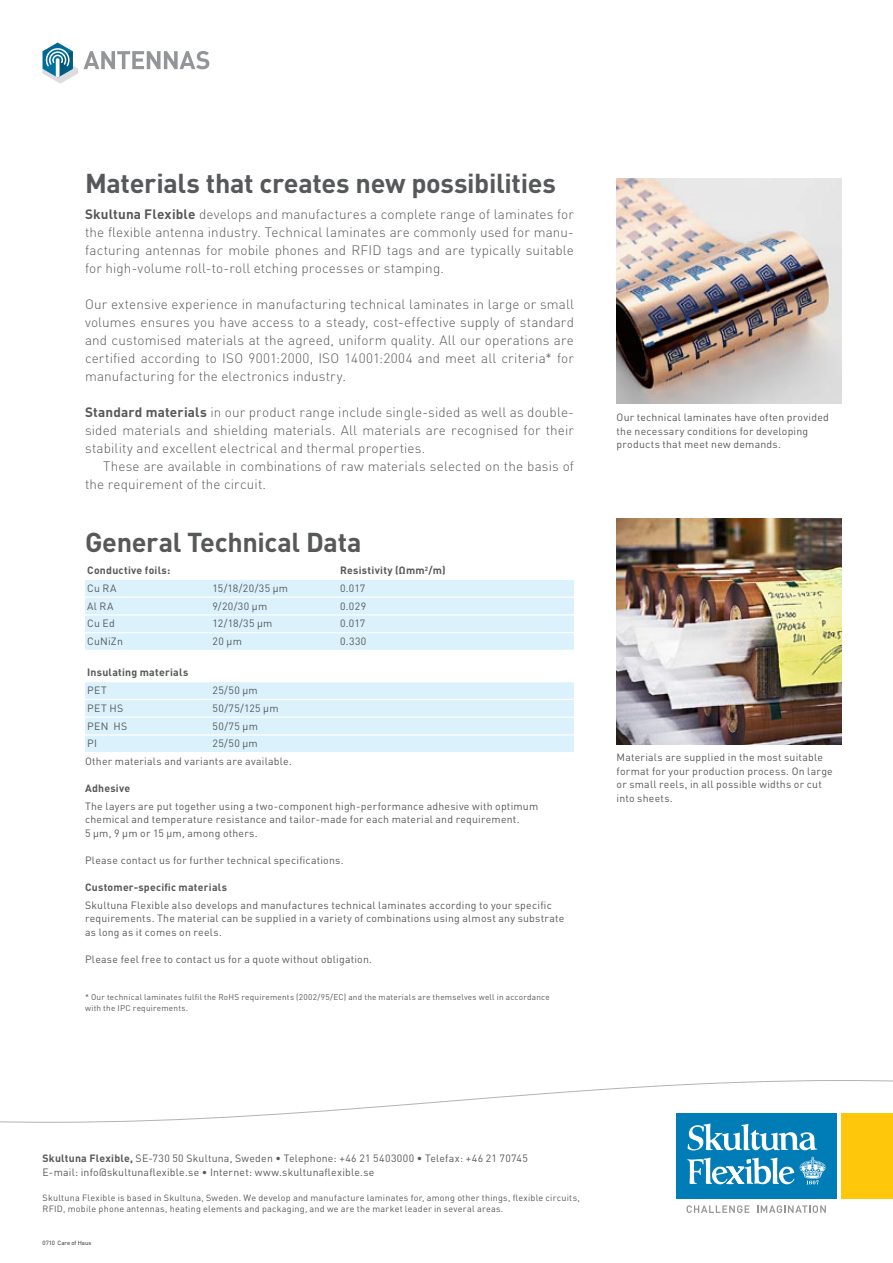
<style>
.page{position:relative;width:893px;height:1263px;background:#fff}
.page>*{position:absolute;margin:0;border:0;box-sizing:border-box;transform-origin:0 0}
.t1{font:700 27px "DIN";letter-spacing:-.015em;color:#57585a}
.t2{font:300 13.5px/18px "DIN";letter-spacing:.01em;color:#57585a;text-align:justify}
.t3{font:10.5px/13.5px "DIN";letter-spacing:.02em;color:#57585a}
.t4{font:700 10.5px "DIN";letter-spacing:.025em;color:#57585a}
.t5{font:9px/11.2px "DIN";letter-spacing:.025em;color:#57585a}
.t6{font:8.25px/10.5px "DIN";letter-spacing:.025em;color:#57585a}
.t7{font:6px "DIN";color:#231f20}
.s1{font-weight:700}
</style>
<div class="page">
<div style="left:676px;top:1113px;width:161px;height:85px;background:#007cb6"></div>
<div style="left:841px;top:1113px;width:52px;height:85px;background:#fec70c"></div>
<svg style="left:687px;top:1205px;width:62px;height:8px"></svg>
<svg style="left:757px;top:1205px;width:69px;height:8px"></svg>
<svg style="left:800px;top:1157px;width:26px;height:27px"></svg>
<svg style="left:687px;top:1158px;width:107px;height:26px"></svg>
<svg style="left:0;top:1080px;width:893px;height:70px"></svg>
<svg style="left:84px;top:51px;width:125px;height:18px"></svg>
<svg style="left:43px;top:43px;width:35px;height:41px"></svg>
<div style="left:85px;top:580px;width:489px;height:16px;background:#dbf2fc"></div>
<div style="left:85px;top:598px;width:489px;height:16px;background:#dbf2fc"></div>
<div style="left:85px;top:615px;width:489px;height:17px;background:#dbf2fc"></div>
<div style="left:85px;top:633px;width:489px;height:17px;background:#dbf2fc"></div>
<div style="left:85px;top:682px;width:489px;height:17px;background:#dbf2fc"></div>
<div style="left:85px;top:700px;width:489px;height:16px;background:#dbf2fc"></div>
<div style="left:85px;top:718px;width:489px;height:16px;background:#dbf2fc"></div>
<div style="left:85px;top:735px;width:489px;height:17px;background:#dbf2fc"></div>
<img style="left:617px;top:519px;width:225px;height:225px">
<img style="left:617px;top:179px;width:225px;height:225px">
<h1 class="t1" style="left:85px;top:165px;width:472px">Materials that creates new possibilities</h1>
<p class="t2" style="left:85px;top:205px;width:490px"><span class="s1">Skultuna Flexible</span> develops and manufactures a complete range of laminates for the flexible antenna industry. Technical laminates are commonly used for manu&shy;facturing antennas for mobile phones and RFID tags and are typically suitable for high-volume roll-to-roll etching processes or stamping.</p>
<p class="t2" style="left:85px;top:295px;width:490px">Our extensive experience in manufacturing technical laminates in large or small volumes ensures you have access to a steady, cost- effective supply of standard and customised materials at the agreed, uniform quality. All our operations are certified according to ISO 9001:2000, ISO 14001:2004 and meet all criteria* for manufacturing for the electronics industry.</p>
<p class="t2" style="left:85px;top:403px;width:490px;text-align:left"><span class="s1">Standard materials</span> in our product range include single-sided as well as double&shy;sided materials and shielding materials. All materials are recognised for their stability and excellent electrical and thermal properties.</p>
<p class="t2" style="left:85px;top:457px;width:490px;text-indent:18px">These are available in combinations of raw materials selected on the basis of the requirement of the circuit.</p>
<h1 class="t1" style="left:85px;top:525px;width:278px">General Technical Data</h1>
<p class="t4" style="left:87px;top:563px;width:85px">Conductive foils:</p>
<p class="t4" style="left:340px;top:563px;width:107px">Resistivity (Ωmm<sup>2</sup>/m)</p>
<p class="t3" style="left:87px;top:581px;width:31px">Cu RA</p>
<p class="t3" style="left:213px;top:581px;width:77px">15/18/20/35 µm</p>
<p class="t3" style="left:340px;top:581px;width:27px">0.017</p>
<p class="t3" style="left:87px;top:599px;width:28px">Al RA</p>
<p class="t3" style="left:213px;top:599px;width:56px">9/20/30 µm</p>
<p class="t3" style="left:340px;top:599px;width:28px">0.029</p>
<p class="t3" style="left:87px;top:617px;width:29px">Cu Ed</p>
<p class="t3" style="left:213px;top:617px;width:61px">12/18/35 µm</p>
<p class="t3" style="left:340px;top:617px;width:27px">0.017</p>
<p class="t3" style="left:87px;top:634px;width:37px">CuNiZn</p>
<p class="t3" style="left:213px;top:634px;width:31px">20 µm</p>
<p class="t3" style="left:340px;top:634px;width:28px">0.330</p>
<p class="t4" style="left:87px;top:666px;width:103px">Insulating materials</p>
<p class="t3" style="left:87px;top:683px;width:21px">PET</p>
<p class="t3" style="left:213px;top:683px;width:47px">25/50 µm</p>
<p class="t3" style="left:87px;top:701px;width:38px">PET HS</p>
<p class="t3" style="left:213px;top:701px;width:68px">50/75/125 µm</p>
<p class="t3" style="left:87px;top:719px;width:42px">PEN HS</p>
<p class="t3" style="left:213px;top:719px;width:47px">50/75 µm</p>
<p class="t3" style="left:87px;top:737px;width:11px">PI</p>
<p class="t3" style="left:85px;top:734px;width:208px;line-height:17.7px;text-indent:128px">25/50 µm<br>Other materials and variants are available.</p>
<p class="t4" style="left:85px;top:781px;width:47px">Adhesive</p>
<p class="t3" style="left:85px;top:799px;width:455px">The layers are put together using a two-component high-performance adhesive with optimum chemical and temperature resistance and tailor-made for each material and requirement.<br>5 µm, 9 µm or 15 µm, among others.</p>
<p class="t3" style="left:85px;top:853px;width:260px">Please contact us for further technical specifications.</p>
<p class="t4" style="left:85px;top:880px;width:144px">Customer-specific materials</p>
<p class="t3" style="left:85px;top:898px;width:481px">Skultuna Flexible also develops and manufactures technical laminates according to your specific requirements. The material can be supplied in a variety of combinations using almost any substrate as long as it comes on reels.</p>
<p class="t3" style="left:85px;top:952px;width:289px">Please feel free to contact us for a quote without obligation.</p>
<p class="t6" style="left:85px;top:992px;width:466px">* Our technical laminates fulfil the RoHS requirements (2002/95/EC) and the materials are themselves well in accordance with the IPC requirements.</p>
<p class="t3" style="left:617px;top:410px;width:214px">Our technical laminates have often provided the necessary conditions for developing products that meet new demands.</p>
<p class="t3" style="left:617px;top:750px;width:218px">Materials are supplied in the most suitable format for your production process. On large or small reels, in all possible widths or cut into sheets.</p>
<p class="t3" style="left:43px;top:1152px;width:487px"><span class="s1">Skultuna Flexible,</span> SE-730 50 Skultuna, Sweden • Telephone: +46 21 5403000 • Telefax: +46 21 70745<br>E-mail: info@skultunaflexible.se • Internet: www.skultunaflexible.se</p>
<p class="t5" style="left:43px;top:1192px;width:539px">Skultuna Flexible is based in Skultuna, Sweden. We develop and manufacture laminates for, among other things, flexible circuits,<br>RFID, mobile phone antennas, heating elements and packaging, and we are the market leader in several areas.</p>
<p class="t7" style="left:43px;top:1239px;width:50px">0710 Care of Haus</p>
</div>
